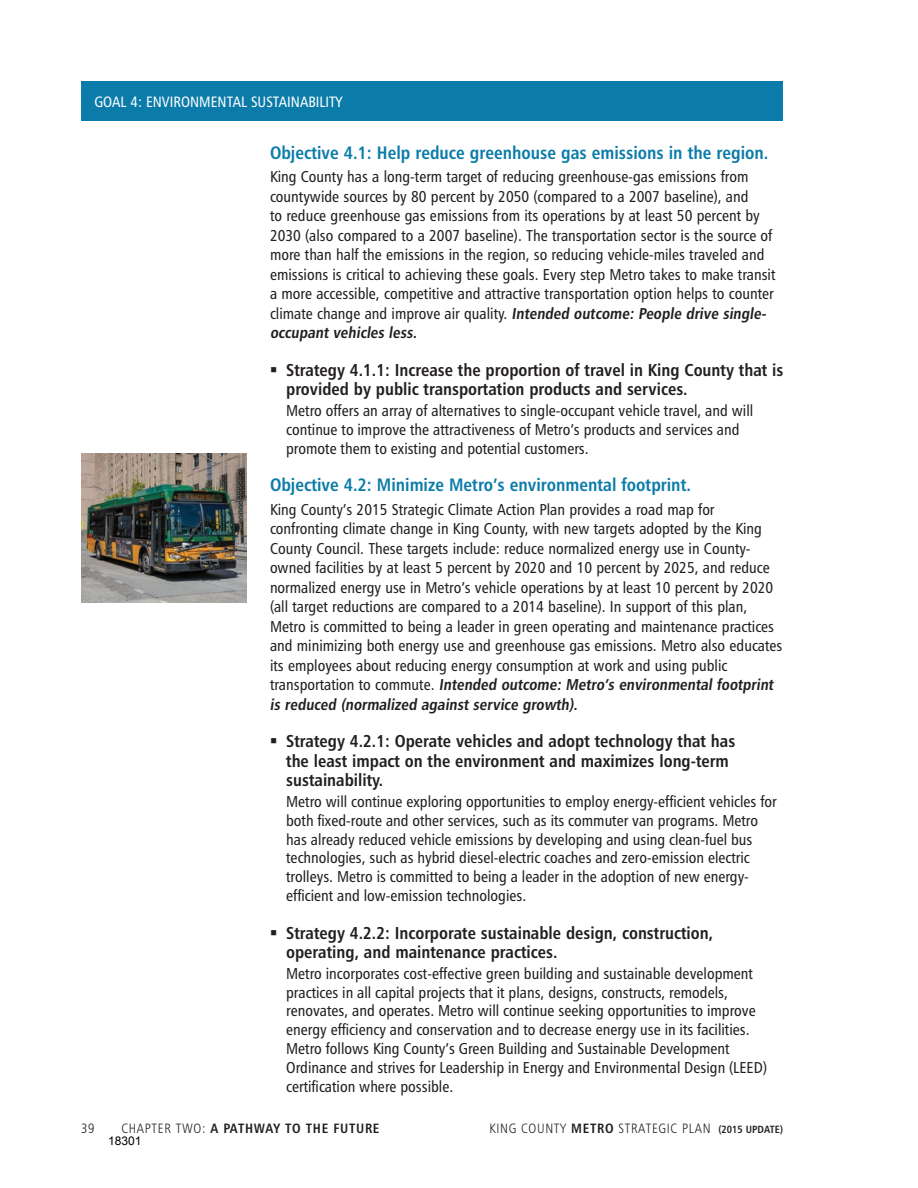
<style>
.page{position:relative;width:918px;height:1188px;background:#fff}
.page>*{position:absolute;margin:0;border:0;box-sizing:border-box;transform-origin:0 0}
.t1{font:18px "Humanist 777 BT Bold Condensed B";color:#0b7ba9}
.t2{font:17.25px/19.5px "Humanist 777 BT Bold Condensed B";color:#231f20}
.t3{font:15.75px/19.5px "Humanist 777 BT Roman Condensed B";color:#231f20}
.t4{font:15.75px/19.5px "Humanist 777 BT Bold Condensed B";color:#231f20}
.t5{font:15px "Humanist 777 BT Roman Condensed B";color:#fff}
.t6{font:13.5px "Humanist 777 BT Light Condensed B";letter-spacing:.05em;color:#231f20}
.t7{font:13.5px "Humanist 777 BT Bold Condensed B";letter-spacing:.05em;color:#231f20}
.t8{font:12px "Arial";color:#000}
.s1{font-family:"Humanist 777 BT Bold Condensed B"}
.s2{font-family:"Humanist 777 BT Roman Condensed B"}
.s3{font-family:"Humanist 777 BT Light Condensed B"}
.s4{font-family:"Humanist 777 BT Bold Condensed B";font-size:10.5px}
</style>
<div class="page">
<div style="left:81px;top:81px;width:702px;height:39px;background:#0b7ba9"></div>
<img style="left:81px;top:454px;width:165px;height:149px">
<p class="t5" style="left:94px;top:92px;width:250px">GOAL 4: ENVIRONMENTAL SUSTAINABILITY</p>
<p class="t1" style="left:270px;top:141px;width:500px">Objective 4.1: Help reduce greenhouse gas emissions in the region.</p>
<p class="t3" style="left:270px;top:167px;width:507px">King County has a long-term target of reducing greenhouse-gas emissions from countywide sources by 80 percent by 2050 (compared to a 2007 baseline), and<br>to reduce greenhouse gas emissions from its operations by at least 50 percent by 2030 (also compared to a 2007 baseline). The transportation sector is the source of more than half the emissions in the region, so reducing vehicle-miles traveled and emissions is critical to achieving these goals. Every step Metro takes to make transit a more accessible, competitive and attractive transportation option helps to counter c l i m ate c h a n g e a n d i m p rove a i r q u a l i ty. <span class="s1">Intended outcome: People drive single-</span></p>
<p class="t4" style="left:270px;top:323px;width:151px">occupant vehicles less.</p>
<p class="t2" style="left:286px;top:360px;width:499px">Strategy 4.1.1: Increase the proportion of travel in King County that is provided by public transportation products and services.</p>
<p class="t3" style="left:286px;top:401px;width:469px;line-height:18.9px">Metro offers an array of alternatives to single-occupant vehicle travel, and will continue to improve the attractiveness of Metro’s products and services and promote them to existing and potential customers.</p>
<p class="t1" style="left:270px;top:473px;width:423px">Objective 4.2: Minimize Metro’s environmental footprint.</p>
<p class="t3" style="left:270px;top:499px;width:514px">King County’s 2015 Strategic Climate Action Plan provides a road map for confronting climate change in King County, with new targets adopted by the King County Council. These targets include: reduce normalized energy use in County&shy;owned facilities by at least 5 percent by 2020 and 10 percent by 2025, and reduce normalized energy use in Metro’s vehicle operations by at least 10 percent by 2020 (all target reductions are compared to a 2014 baseline). In support of this plan, Metro is committed to being a leader in green operating and maintenance practices and minimizing both energy use and greenhouse gas emissions. Metro also educates its employees about reducing energy consumption at work and using public</p>
<p class="t4" style="left:270px;top:675px;width:507px"><span class="s2">t ra n s p o rta t i o n t o co m m u t e .</span> Intended outcome: Metro’s environmental footprint is reduced (normalized against service growth).</p>
<p class="t2" style="left:286px;top:731px;width:451px">Strategy 4.2.1: Operate vehicles and adopt technology that has the least impact on the environment and maximizes long-term sustainability.</p>
<p class="t3" style="left:286px;top:792px;width:492px;line-height:18.9px">Metro will continue exploring opportunities to employ energy-efficient vehicles for both fixed-route and other services, such as its commuter van programs. Metro has already reduced vehicle emissions by developing and using clean-fuel bus technologies, such as hybrid diesel-electric coaches and zero-emission electric trolleys. Metro is committed to being a leader in the adoption of new energy&shy;efficient and low-emission technologies.</p>
<p class="t2" style="left:286px;top:923px;width:428px">Strategy 4.2.2: Incorporate sustainable design, construction, operating, and maintenance practices.</p>
<p class="t3" style="left:286px;top:963px;width:482px;line-height:18.9px">Metro incorporates cost-effective green building and sustainable development practices in all capital projects that it plans, designs, constructs, remodels, renovates, and operates. Metro will continue seeking opportunities to improve energy efficiency and conservation and to decrease energy use in its facilities.<br>Metro follows King County’s Green Building and Sustainable Development Ordinance and strives for Leadership in Energy and Environmental Design (LEED) certification where possible.</p>
<p class="t6" style="left:81px;top:1120px;width:15px">39</p>
<p class="t7" style="left:122px;top:1120px;width:260px"><span class="s3">CHAPTER TWO:</span> A PATHWAY TO THE FUTURE</p>
<p class="t6" style="left:490px;top:1120px;width:295px">KING COUNTY <span class="s1">METRO</span> STRATEGIC PLAN <span class="s4">(2015 UPDATE)</span></p>
<p class="t8" style="left:108px;top:1133px;width:35px">18301</p>
</div>
